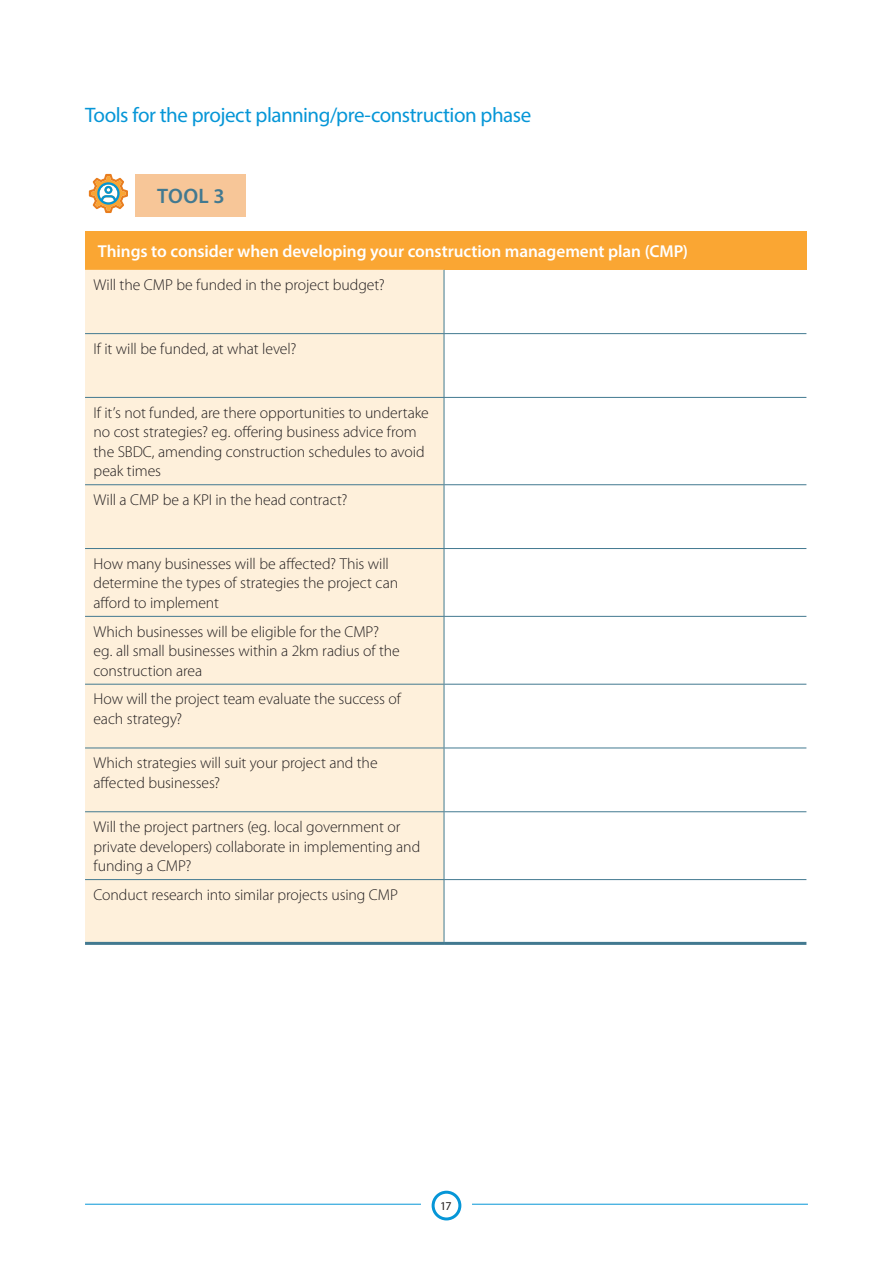
<style>
.page{position:relative;width:893px;height:1263px;background:#fff}
.page>*{position:absolute;margin:0;border:0;box-sizing:border-box;transform-origin:0 0}
.t1{font:21px "Myriad Pro";letter-spacing:-.02em;color:#0696d7}
._2__Subheader__L2__s{font:600 21px "Myriad Pro";color:#427990}
._8__Table_Header__in{font:600 17.25px "Myriad Pro";letter-spacing:-.005em;color:#fff}
._5__Body_copy_smalle{font:300 15.75px/19.5px "Myriad Pro";letter-spacing:-.005em;color:#231f20}
.t2{font:12px "Myriad Pro";color:#231f20}
</style>
<div class="page">
<div style="left:432px;top:1191px;width:29px;height:29px;border:3px solid #0696d7;border-radius:50%"></div>
<hr style="left:85px;top:1204px;width:336px;height:1px;background:#0696d7">
<hr style="left:472px;top:1204px;width:336px;height:1px;background:#0696d7">
<svg style="left:89px;top:174px;width:39px;height:39px"></svg>
<div style="left:136px;top:174px;width:110px;height:43px;background:#f7c698"></div>
<div style="left:85px;top:231px;width:721px;height:39px;background:#faa633"></div>
<div style="left:85px;top:270px;width:359px;height:672px;background:#fef0db"></div>
<hr style="left:85px;top:333px;width:359px;height:1px;background:#427990">
<hr style="left:444px;top:333px;width:362px;height:1px;background:#427990">
<hr style="left:85px;top:397px;width:359px;height:1px;background:#427990">
<hr style="left:444px;top:397px;width:362px;height:1px;background:#427990">
<hr style="left:85px;top:484px;width:359px;height:1px;background:#427990">
<hr style="left:444px;top:484px;width:362px;height:1px;background:#427990">
<hr style="left:85px;top:548px;width:359px;height:1px;background:#427990">
<hr style="left:444px;top:548px;width:362px;height:1px;background:#427990">
<hr style="left:85px;top:616px;width:359px;height:1px;background:#427990">
<hr style="left:444px;top:616px;width:362px;height:1px;background:#427990">
<hr style="left:85px;top:684px;width:359px;height:1px;background:#427990">
<hr style="left:444px;top:684px;width:362px;height:1px;background:#427990">
<hr style="left:85px;top:748px;width:359px;height:1px;background:#427990">
<hr style="left:444px;top:748px;width:362px;height:1px;background:#427990">
<hr style="left:85px;top:811px;width:359px;height:1px;background:#427990">
<hr style="left:444px;top:811px;width:362px;height:1px;background:#427990">
<hr style="left:85px;top:879px;width:359px;height:1px;background:#427990">
<hr style="left:444px;top:879px;width:362px;height:1px;background:#427990">
<hr style="left:444px;top:270px;width:1px;height:63px;background:#427990">
<hr style="left:444px;top:334px;width:1px;height:63px;background:#427990">
<hr style="left:444px;top:398px;width:1px;height:86px;background:#427990">
<hr style="left:444px;top:485px;width:1px;height:63px;background:#427990">
<hr style="left:444px;top:549px;width:1px;height:67px;background:#427990">
<hr style="left:444px;top:617px;width:1px;height:67px;background:#427990">
<hr style="left:444px;top:684px;width:1px;height:64px;background:#427990">
<hr style="left:444px;top:748px;width:1px;height:63px;background:#427990">
<hr style="left:444px;top:812px;width:1px;height:67px;background:#427990">
<hr style="left:444px;top:880px;width:1px;height:62px;background:#427990">
<hr style="left:85px;top:942px;width:359px;height:3px;background:#427990">
<hr style="left:444px;top:942px;width:362px;height:3px;background:#427990">
<h1 class="t1" style="left:85px;top:102px;width:448px">Tools for the project planning/pre-construction phase</h1>
<p class="_2__Subheader__L2__s" style="left:157px;top:183px;width:69px">TOOL 3</p>
<p class="_8__Table_Header__in" style="left:98px;top:240px;width:592px">Things to consider when developing your construction management plan (CMP)</p>
<p class="_5__Body_copy_smalle" style="left:94px;top:275px;width:293px">Will the CMP be funded in the project budget?</p>
<p class="_5__Body_copy_smalle" style="left:94px;top:339px;width:204px">If it will be funded, at what level?</p>
<p class="_5__Body_copy_smalle" style="left:94px;top:403px;width:337px">If it’s not funded, are there opportunities to undertake no cost strategies? eg. offering business advice from the SBDC, amending construction schedules to avoid peak times</p>
<p class="_5__Body_copy_smalle" style="left:94px;top:490px;width:255px">Will a CMP be a KPI in the head contract?</p>
<p class="_5__Body_copy_smalle" style="left:94px;top:554px;width:306px">How many businesses will be affected? This will determine the types of strategies the project can afford to implement</p>
<p class="_5__Body_copy_smalle" style="left:94px;top:622px;width:308px">Which businesses will be eligible for the CMP? eg. all small businesses within a 2km radius of the construction area</p>
<p class="_5__Body_copy_smalle" style="left:94px;top:690px;width:309px">How will the project team evaluate the success of</p>
<p class="_5__Body_copy_smalle" style="left:94px;top:709px;width:90px">each strategy?</p>
<p class="_5__Body_copy_smalle" style="left:94px;top:753px;width:286px">Which strategies will suit your project and the</p>
<p class="_5__Body_copy_smalle" style="left:94px;top:773px;width:128px">affected businesses?</p>
<p class="_5__Body_copy_smalle" style="left:94px;top:817px;width:328px">Will the project partners (eg. local government or private developers) collaborate in implementing and funding a CMP?</p>
<p class="_5__Body_copy_smalle" style="left:94px;top:885px;width:306px">Conduct research into similar projects using CMP</p>
<p class="t2" style="left:440px;top:1199px;width:13px">17</p>
</div>
